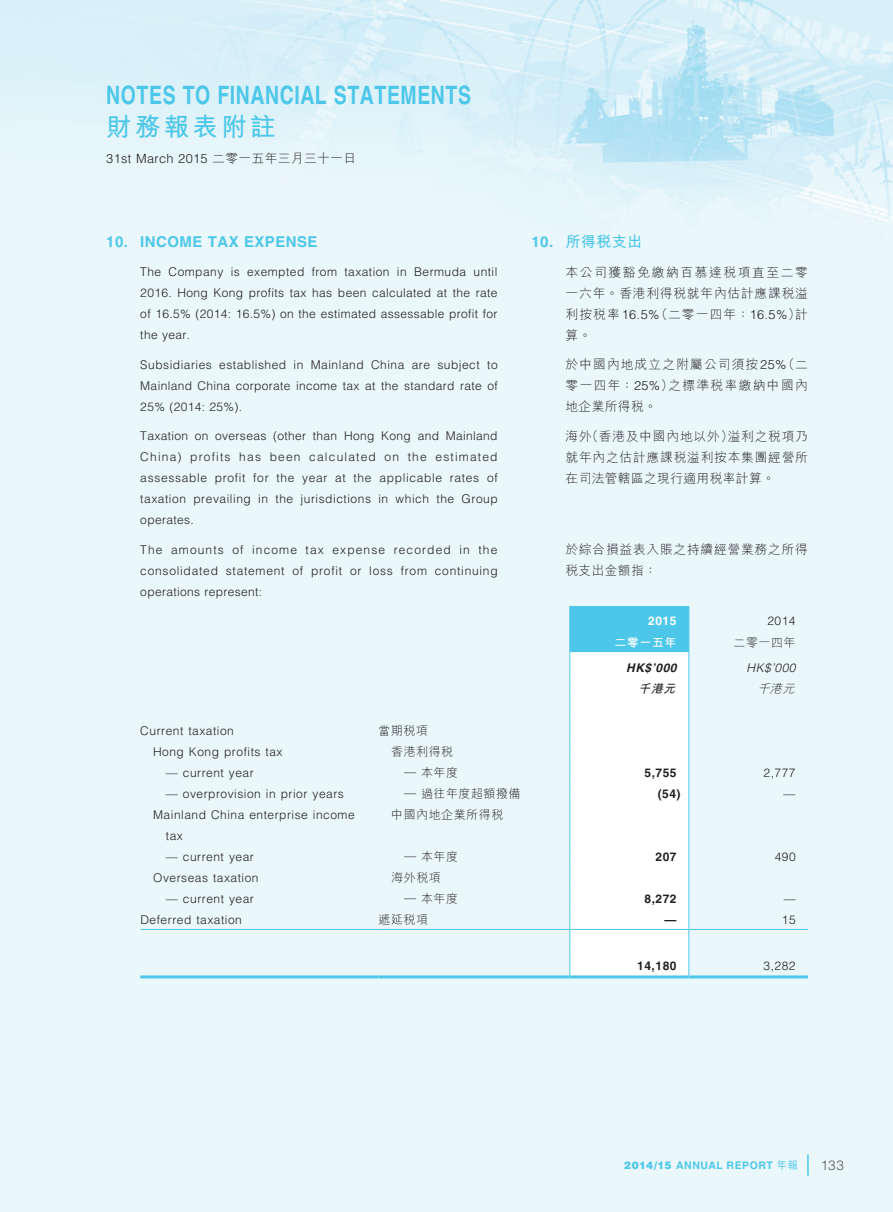
<style>
.page{position:relative;width:893px;height:1212px;background:#fff}
.page>*{position:absolute;margin:0;border:0;box-sizing:border-box;transform-origin:0 0}
.t1{font:700 25.5px "M Hei HK";letter-spacing:.13em;color:#4dc7e9}
.t2{font:700 25.35px "Helvetica";letter-spacing:.03em;color:#4dc7e9;scale:.77 1}
.t3{font:700 15px "Helvetica";color:#4dc7e9}
.t4{font:700 15px "M Hei HK";letter-spacing:.03em;color:#4dc7e9}
.t5{font:300 13.5px "Helvetica";color:#57585a}
.t6{font:300 12.75px/21px "M Hei HK";letter-spacing:.06em;color:#231f20;text-align:justify}
.t7{font:300 12.75px "Helvetica";letter-spacing:.03em;color:#231f20}
.t8{font:300 12px/21px "Helvetica";letter-spacing:.04em;color:#231f20;text-align:justify}
.t9{font:300 12px "M Hei HK";letter-spacing:.04em;color:#231f20}
.t10{font:700 12px "Helvetica";letter-spacing:.04em;color:#231f20}
.t11{font:italic 700 12px "Helvetica";color:#231f20}
.t12{font:italic 300 12px "Helvetica";color:#231f20}
.t13{font:700 12px "M Hei HK";letter-spacing:.04em;color:#fff}
.t14{font:700 12px "Helvetica";color:#fff}
.t15{font:italic 700 12px "M Hei HK";color:#231f20}
.t16{font:italic 300 12px "M Hei HK";color:#231f20}
.t17{font:700 10.5px "Helvetica";letter-spacing:.05em;color:#4dc7e9}
.s1{font-family:"M Hei HK"}
.s2{font-family:"Helvetica"}
.s3{font-weight:900}
.s4{font-family:"M Hei HK";font-weight:500}
</style>
<div class="page">
<img style="left:1px;top:0;width:892px;height:1212px">
<img style="left:0;top:0;width:1px;height:1212px">
<hr style="left:807px;top:1154px;width:2px;height:21px;background:#4dc7e9">
<svg style="left:569px;top:606px;width:120px;height:372px"></svg>
<hr style="left:140px;top:929px;width:238px;height:1px;background:#4dc7e9">
<hr style="left:378px;top:929px;width:191px;height:1px;background:#4dc7e9">
<hr style="left:570px;top:929px;width:118px;height:1px;background:#4dc7e9">
<hr style="left:689px;top:929px;width:119px;height:1px;background:#4dc7e9">
<hr style="left:140px;top:975px;width:238px;height:3px;background:#4dc7e9">
<hr style="left:378px;top:975px;width:191px;height:3px;background:#4dc7e9">
<hr style="left:570px;top:975px;width:118px;height:3px;background:#4dc7e9">
<hr style="left:689px;top:975px;width:119px;height:3px;background:#4dc7e9">
<h2 class="t2" style="left:106px;top:80px;width:475px">NOTES TO FINANCIAL STATEMENTS</h2>
<h1 class="t1" style="left:106px;top:108px;width:171px">財務報表附註</h1>
<p class="t7" style="left:106px;top:151px;width:251px">31st March 2015 <span class="s1">二零一五年三月三十一日</span></p>
<p class="t3" style="left:106px;top:232px;width:51px">10. INCOME</p>
<p class="t3" style="left:208px;top:232px;width:12px">TAX</p>
<p class="t3" style="left:244px;top:232px;width:12px">EXPENSE</p>
<p class="t8" style="left:140px;top:261px;width:359px">The Company is exempted from taxation in Bermuda until 2016. Hong Kong profits tax has been calculated at the rate of 16.5% (2014: 16.5%) on the estimated assessable profit for the year.</p>
<p class="t8" style="left:140px;top:354px;width:359px">Subsidiaries established in Mainland China are subject to Mainland China corporate income tax at the standard rate of 25% (2014: 25%).</p>
<p class="t8" style="left:140px;top:425px;width:359px">Taxation on overseas (other than Hong Kong and Mainland China) profits has been calculated on the estimated assessable profit for the year at the applicable rates of taxation prevailing in the jurisdictions in which the Group operates.</p>
<p class="t8" style="left:140px;top:539px;width:359px">The amounts of income tax expense recorded in the consolidated statement of profit or loss from continuing operations represent:</p>
<p class="t4" style="left:531px;top:231px;width:112px"><span class="s2">10.</span> 所得稅支出</p>
<p class="t6" style="left:566px;top:261px;width:244px">本公司獲豁免繳納百慕達稅項直至二零一六年。香港利得稅就年內估計應課稅溢利按稅率<span class="s2">16.5%</span>（二零一四年：<span class="s2">16.5%</span>）計算。</p>
<p class="t6" style="left:565px;top:354px;width:244px">於中國內地成立之附屬公司須按<span class="s2">25%</span>（二零一四年：<span class="s2">25%</span>）之標準稅率繳納中國內地企業所得稅。</p>
<p class="t6" style="left:565px;top:425px;width:244px">海外（香港及中國內地以外）溢利之稅項乃就年內之估計應課稅溢利按本集團經營所在司法管轄區之現行適用稅率計算。</p>
<p class="t6" style="left:565px;top:539px;width:244px">於綜合損益表入賬之持續經營業務之所得稅支出金額指：</p>
<p class="t14" style="left:648px;top:614px;width:30px">2015</p>
<p class="t8" style="left:767px;top:610px;width:30px">2014</p>
<p class="t13" style="left:614px;top:633px;width:64px">二零一五年</p>
<p class="t9" style="left:733px;top:634px;width:64px">二零一四年</p>
<p class="t11" style="left:626px;top:660px;width:52px">HK$’000</p>
<p class="t12" style="left:746px;top:660px;width:51px">HK$’000</p>
<p class="t15" style="left:638px;top:680px;width:43px">千港元</p>
<p class="t16" style="left:757px;top:680px;width:43px">千港元</p>
<p class="t8" style="left:140px;top:720px;width:95px">Current taxation</p>
<p class="t9" style="left:378px;top:722px;width:51px">當期稅項</p>
<p class="t8" style="left:153px;top:741px;width:131px">Hong Kong profits tax</p>
<p class="t9" style="left:391px;top:743px;width:64px">香港利得稅</p>
<p class="t8" style="left:166px;top:762px;width:89px">— current year</p>
<p class="t9" style="left:404px;top:764px;width:56px"><span class="s2">—</span> 本年度</p>
<p class="t10" style="left:644px;top:765px;width:34px">5,755</p>
<p class="t8" style="left:764px;top:762px;width:34px">2,777</p>
<p class="t8" style="left:166px;top:783px;width:179px">— overprovision in prior years</p>
<p class="t9" style="left:404px;top:785px;width:118px"><span class="s2">—</span> 過往年度超額撥備</p>
<p class="t10" style="left:658px;top:786px;width:24px">(54)</p>
<p class="t8" style="left:784px;top:783px;width:13px">—</p>
<p class="t8" style="left:166px;top:804px;width:190px;text-indent:-13px">Mainland China enterprise income tax</p>
<p class="t9" style="left:391px;top:806px;width:114px">中國內地企業所得稅</p>
<p class="t8" style="left:166px;top:846px;width:89px">— current year</p>
<p class="t9" style="left:404px;top:848px;width:56px"><span class="s2">—</span> 本年度</p>
<p class="t10" style="left:656px;top:849px;width:23px">207</p>
<p class="t8" style="left:775px;top:846px;width:23px">490</p>
<p class="t8" style="left:153px;top:867px;width:107px">Overseas taxation</p>
<p class="t9" style="left:391px;top:869px;width:51px">海外稅項</p>
<p class="t8" style="left:166px;top:888px;width:89px">— current year</p>
<p class="t9" style="left:404px;top:890px;width:56px"><span class="s2">—</span> 本年度</p>
<p class="t10" style="left:645px;top:891px;width:34px">8,272</p>
<p class="t8" style="left:784px;top:888px;width:13px">—</p>
<p class="t8" style="left:140px;top:909px;width:103px">Deferred taxation</p>
<p class="t9" style="left:379px;top:911px;width:51px">遞延稅項</p>
<p class="t10" style="left:665px;top:912px;width:13px">—</p>
<p class="t8" style="left:782px;top:909px;width:15px">15</p>
<p class="t10" style="left:637px;top:958px;width:41px">14,180</p>
<p class="t8" style="left:763px;top:955px;width:34px">3,282</p>
<p class="t17" style="left:624px;top:1159px;width:176px"><span class="s3">2014/15</span> ANNUAL REPORT <span class="s4">年報</span></p>
<p class="t5" style="left:821px;top:1157px;width:25px">133</p>
</div>
